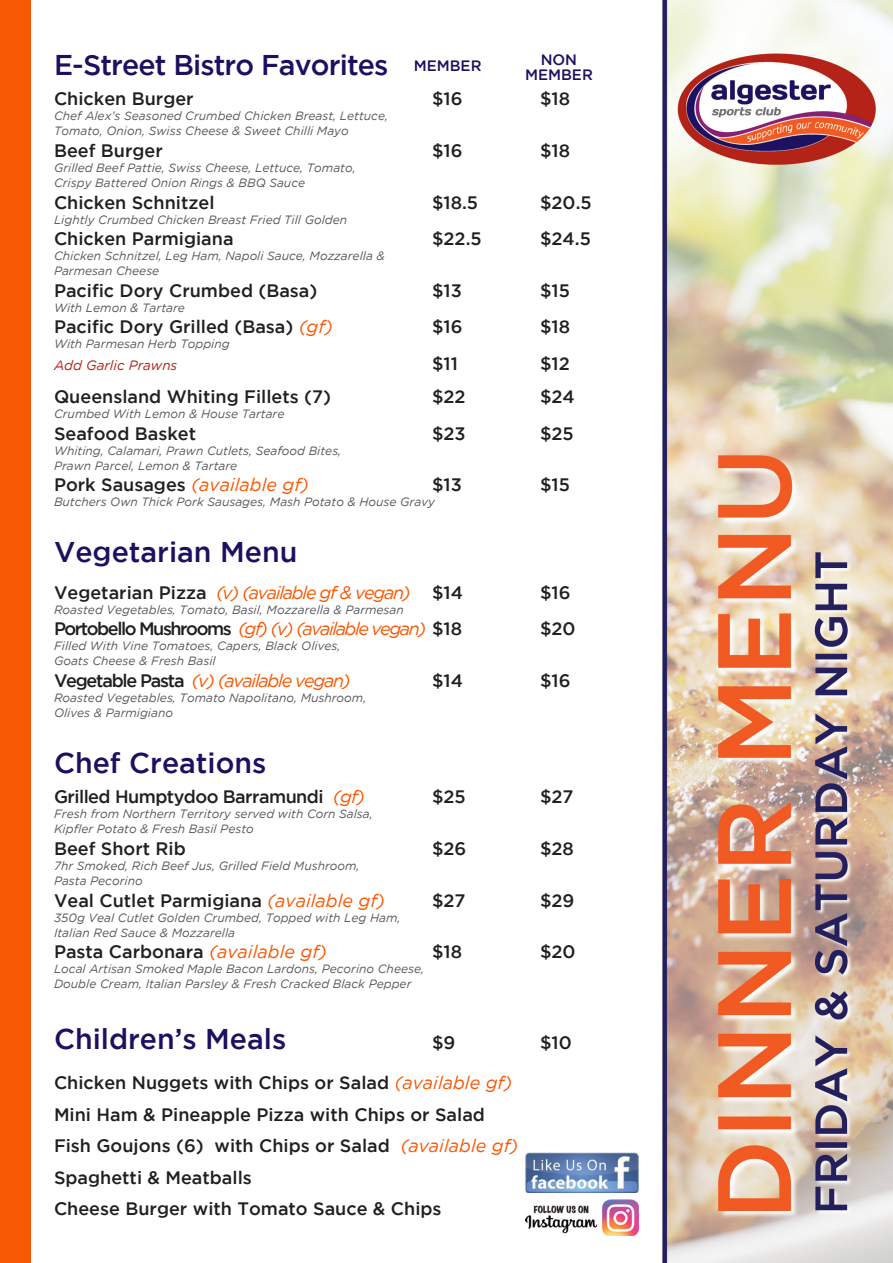
<style>
.page{position:relative;width:893px;height:1263px;background:#fff}
.page>*{position:absolute;margin:0;border:0;box-sizing:border-box;transform-origin:0 0}
.t1{font:500 28.5px "Gotham";color:#1d1060}
.t2{font:500 28.5px "Gotham";letter-spacing:-.03em;color:#1d1060}
.t3{font:500 18px "Gotham";color:#231f20}
.t4{font:italic 18px "Gotham";letter-spacing:-.07em;color:#f75803}
.t5{font:500 18px "Gotham";letter-spacing:-.03em;color:#231f20}
.t6{font:italic 18px "Gotham";color:#f75803}
.t7{font:500 15px "Gotham";color:#1d1060}
.t8{font:italic 13.5px "Gotham";color:#b32017}
.t9{font:italic 12px "Gotham";color:#57585a}
.s1{font-weight:400;font-style:italic;color:#f75803}
.s2{font-weight:500;font-style:normal;color:#231f20}
</style>
<div class="page">
<div style="left:0;top:0;width:31px;height:1263px;background:#f75803"></div>
<img style="left:526px;top:1152px;width:113px;height:41px">
<img style="left:526px;top:1199px;width:113px;height:37px">
<img style="left:662px;top:0;width:231px;height:1263px">
<p class="t2" style="left:54px;top:49px;width:336px">E-Street Bistro Favorites</p>
<p class="t3" style="left:54px;top:89px;width:141px">Chicken Burger</p>
<p class="t3" style="left:432px;top:89px;width:32px">$16</p>
<p class="t3" style="left:540px;top:89px;width:32px">$18</p>
<p class="t9" style="left:54px;top:110px;width:336px">Chef Alex’s Seasoned Crumbed Chicken Breast, Lettuce,</p>
<p class="t9" style="left:54px;top:125px;width:296px">Tomato, Onion, Swiss Cheese &amp; Sweet Chilli Mayo</p>
<p class="t3" style="left:54px;top:140px;width:110px">Beef Burger</p>
<p class="t3" style="left:432px;top:140px;width:32px">$16</p>
<p class="t3" style="left:540px;top:140px;width:32px">$18</p>
<p class="t9" style="left:54px;top:161px;width:303px">Grilled Beef Pattie, Swiss Cheese, Lettuce, Tomato,</p>
<p class="t9" style="left:54px;top:176px;width:253px">Crispy Battered Onion Rings &amp; BBQ Sauce</p>
<p class="t3" style="left:54px;top:192px;width:162px">Chicken Schnitzel</p>
<p class="t3" style="left:432px;top:192px;width:48px">$18.5</p>
<p class="t3" style="left:540px;top:192px;width:53px">$20.5</p>
<p class="t9" style="left:54px;top:213px;width:295px">Lightly Crumbed Chicken Breast Fried Till Golden</p>
<p class="t3" style="left:54px;top:229px;width:181px">Chicken Parmigiana</p>
<p class="t3" style="left:432px;top:229px;width:51px">$22.5</p>
<p class="t3" style="left:540px;top:229px;width:52px">$24.5</p>
<p class="t9" style="left:54px;top:249px;width:332px">Chicken Schnitzel, Leg Ham, Napoli Sauce, Mozzarella &amp;</p>
<p class="t9" style="left:54px;top:264px;width:107px">Parmesan Cheese</p>
<p class="t3" style="left:54px;top:280px;width:265px">Pacific Dory Crumbed (Basa)</p>
<p class="t3" style="left:432px;top:280px;width:31px">$13</p>
<p class="t3" style="left:540px;top:280px;width:31px">$15</p>
<p class="t9" style="left:54px;top:301px;width:132px">With Lemon &amp; Tartare</p>
<p class="t3" style="left:54px;top:317px;width:280px">Pacific Dory Grilled (Basa) <span class="s1">(gf)</span></p>
<p class="t3" style="left:432px;top:317px;width:32px">$16</p>
<p class="t3" style="left:540px;top:317px;width:32px">$18</p>
<p class="t9" style="left:54px;top:338px;width:177px">With Parmesan Herb Topping</p>
<p class="t8" style="left:54px;top:358px;width:125px">Add Garlic Prawns</p>
<p class="t3" style="left:432px;top:353px;width:27px">$11</p>
<p class="t3" style="left:540px;top:353px;width:31px">$12</p>
<p class="t3" style="left:54px;top:386px;width:278px">Queensland Whiting Fillets (7)</p>
<p class="t3" style="left:432px;top:386px;width:35px">$22</p>
<p class="t3" style="left:540px;top:386px;width:36px">$24</p>
<p class="t9" style="left:54px;top:407px;width:232px">Crumbed With Lemon &amp; House Tartare</p>
<p class="t3" style="left:54px;top:423px;width:144px">Seafood Basket</p>
<p class="t3" style="left:432px;top:423px;width:35px">$23</p>
<p class="t3" style="left:540px;top:423px;width:35px">$25</p>
<p class="t9" style="left:54px;top:444px;width:289px">Whiting, Calamari, Prawn Cutlets, Seafood Bites,</p>
<p class="t9" style="left:54px;top:459px;width:185px">Prawn Parcel, Lemon &amp; Tartare</p>
<p class="t6" style="left:54px;top:475px;width:256px"><span class="s2">Pork Sausages</span> (available gf)</p>
<p class="t3" style="left:432px;top:475px;width:31px">$13</p>
<p class="t3" style="left:540px;top:475px;width:31px">$15</p>
<p class="t9" style="left:54px;top:495px;width:383px">Butchers Own Thick Pork Sausages, Mash Potato &amp; House Gravy</p>
<p class="t1" style="left:54px;top:536px;width:245px">Vegetarian Menu</p>
<p class="t4" style="left:54px;top:582px;width:410px"><span class="s2">Vegetarian Pizza</span> (v) (available gf &amp; vegan) <span class="s2">$14</span></p>
<p class="t3" style="left:540px;top:582px;width:32px">$16</p>
<p class="t9" style="left:54px;top:603px;width:351px">Roasted Vegetables, Tomato, Basil, Mozzarella &amp; Parmesan</p>
<p class="t4" style="left:54px;top:619px;width:410px"><span class="s2">Portobello Mushrooms</span> (gf) (v) (available vegan) <span class="s2">$18</span></p>
<p class="t3" style="left:540px;top:619px;width:37px">$20</p>
<p class="t9" style="left:54px;top:639px;width:288px">Filled With Vine Tomatoes, Capers, Black Olives,</p>
<p class="t9" style="left:54px;top:654px;width:163px">Goats Cheese &amp; Fresh Basil</p>
<p class="t4" style="left:54px;top:670px;width:298px"><span class="s2">Vegetable Pasta</span> (v) (available vegan)</p>
<p class="t3" style="left:432px;top:670px;width:32px">$14</p>
<p class="t3" style="left:540px;top:670px;width:32px">$16</p>
<p class="t9" style="left:54px;top:691px;width:314px">Roasted Vegetables, Tomato Napolitano, Mushroom,</p>
<p class="t9" style="left:54px;top:706px;width:121px">Olives &amp; Parmigiano</p>
<p class="t1" style="left:54px;top:746px;width:214px">Chef Creations</p>
<p class="t5" style="left:54px;top:787px;width:313px">Grilled Humptydoo Barramundi <span class="s1">(gf)</span></p>
<p class="t3" style="left:432px;top:787px;width:35px">$25</p>
<p class="t3" style="left:540px;top:787px;width:35px">$27</p>
<p class="t9" style="left:54px;top:807px;width:320px">Fresh from Northern Territory served with Corn Salsa,</p>
<p class="t9" style="left:54px;top:822px;width:201px">Kipfler Potato &amp; Fresh Basil Pesto</p>
<p class="t3" style="left:54px;top:838px;width:133px">Beef Short Rib</p>
<p class="t3" style="left:432px;top:838px;width:36px">$26</p>
<p class="t3" style="left:540px;top:838px;width:35px">$28</p>
<p class="t9" style="left:54px;top:859px;width:307px">7hr Smoked, Rich Beef Jus, Grilled Field Mushroom,</p>
<p class="t9" style="left:54px;top:874px;width:90px">Pasta Pecorino</p>
<p class="t3" style="left:54px;top:890px;width:332px">Veal Cutlet Parmigiana <span class="s1">(available gf)</span></p>
<p class="t3" style="left:432px;top:890px;width:35px">$27</p>
<p class="t3" style="left:540px;top:890px;width:36px">$29</p>
<p class="t9" style="left:54px;top:911px;width:348px">350g Veal Cutlet Golden Crumbed, Topped with Leg Ham,</p>
<p class="t9" style="left:54px;top:926px;width:183px">Italian Red Sauce &amp; Mozzarella</p>
<p class="t3" style="left:54px;top:941px;width:274px">Pasta Carbonara <span class="s1">(available gf)</span></p>
<p class="t3" style="left:432px;top:941px;width:32px">$18</p>
<p class="t3" style="left:540px;top:941px;width:37px">$20</p>
<p class="t9" style="left:54px;top:962px;width:372px">Local Artisan Smoked Maple Bacon Lardons, Pecorino Cheese,</p>
<p class="t9" style="left:54px;top:977px;width:359px">Double Cream, Italian Parsley &amp; Fresh Cracked Black Pepper</p>
<p class="t1" style="left:54px;top:1022px;width:234px">Children’s Meals</p>
<p class="t3" style="left:432px;top:1032px;width:25px">$9</p>
<p class="t3" style="left:540px;top:1032px;width:33px">$10</p>
<p class="t3" style="left:54px;top:1073px;width:460px">Chicken Nuggets with Chips or Salad <span class="s1">(available gf)</span></p>
<p class="t3" style="left:54px;top:1104px;width:432px">Mini Ham &amp; Pineapple Pizza with Chips or Salad</p>
<p class="t3" style="left:54px;top:1136px;width:466px">Fish Goujons (6) with Chips or Salad <span class="s1">(available gf)</span></p>
<p class="t3" style="left:54px;top:1167px;width:199px">Spaghetti &amp; Meatballs</p>
<p class="t3" style="left:54px;top:1199px;width:389px">Cheese Burger with Tomato Sauce &amp; Chips</p>
<p class="t7" style="left:541px;top:51px;width:38px">NON</p>
<p class="t7" style="left:525px;top:66px;width:69px">MEMBER</p>
<p class="t7" style="left:414px;top:58px;width:69px">MEMBER</p>
</div>
